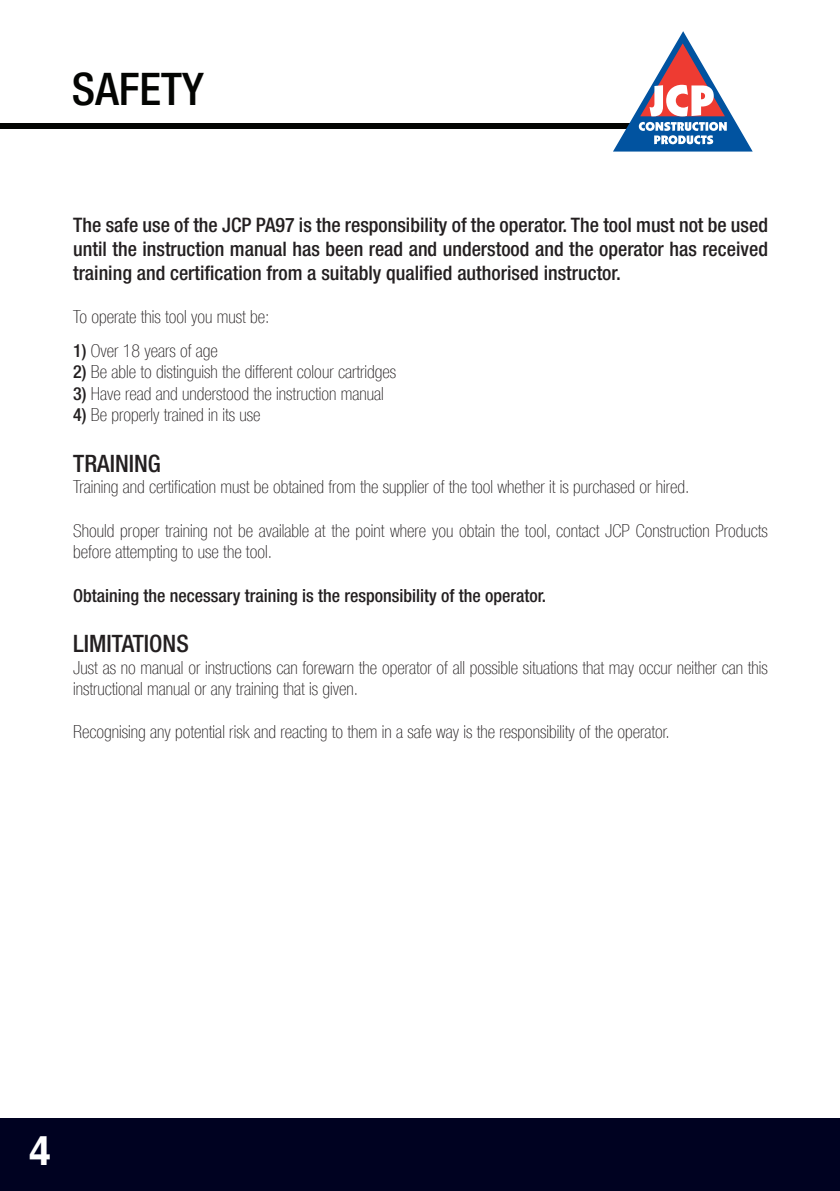
<style>
.page{position:relative;width:840px;height:1191px;background:#fff}
.page>*{position:absolute;margin:0;border:0;box-sizing:border-box;transform-origin:0 0}
.t1{font:500 condensed 45px "Helvetica Neue LT Com";color:#040503}
.t2{font:700 40px "Helvetica";color:#fff}
.t3{font:500 condensed 24px "Helvetica Neue LT Com";color:#231f20}
.t4{font:500 condensed 20px/24px "Helvetica Neue LT Com";color:#231f20;text-align:justify}
.t5{font:100 condensed 18px/21.6px "Helvetica Neue LT Com";color:#231f20}
.t6{font:500 condensed 18px "Helvetica Neue LT Com";color:#231f20}
.s1{font-weight:500}
</style>
<div class="page">
<div style="left:0;top:124px;width:694px;height:5px;background:#040503"></div>
<svg style="left:612px;top:31px;width:140px;height:121px"></svg>
<div style="left:0;top:1118px;width:839px;height:73px;background:#000221"></div>
<p class="t1" style="left:72px;top:62px;width:133px">SAFETY</p>
<p class="t4" style="left:73px;top:212px;width:696px">The safe use of the JCP PA97 is the responsibility of the operator. The tool must not be used until the instruction manual has been read and understood and the operator has received training and certification from a suitably qualified authorised instructor.</p>
<p class="t5" style="left:73px;top:306px;width:198px">To operate this tool you must be:</p>
<p class="t5" style="left:73px;top:339px;width:146px"><span class="s1">1)</span> Over 18 years of age</p>
<p class="t5" style="left:73px;top:361px;width:324px"><span class="s1">2)</span> Be able to distinguish the different colour cartridges</p>
<p class="t5" style="left:73px;top:383px;width:312px"><span class="s1">3)</span> Have read and understood the instruction manual</p>
<p class="t5" style="left:73px;top:404px;width:189px"><span class="s1">4)</span> Be properly trained in its use</p>
<p class="t3" style="left:73px;top:449px;width:89px">TRAINING</p>
<p class="t5" style="left:73px;top:476px;width:617px">Training and certification must be obtained from the supplier of the tool whether it is purchased or hired.</p>
<p class="t5" style="left:73px;top:519px;width:695px">Should proper training not be available at the point where you obtain the tool, contact JCP Construction Products before attempting to use the tool.</p>
<p class="t6" style="left:73px;top:584px;width:474px">Obtaining the necessary training is the responsibility of the operator.</p>
<p class="t3" style="left:73px;top:629px;width:117px">LIMITATIONS</p>
<p class="t5" style="left:73px;top:656px;width:695px">Just as no manual or instructions can forewarn the operator of all possible situations that may occur neither can this instructional manual or any training that is given.</p>
<p class="t5" style="left:73px;top:721px;width:598px">Recognising any potential risk and reacting to them in a safe way is the responsibility of the operator.</p>
<p class="t2" style="left:29px;top:1126px;width:24px">4</p>
</div>
